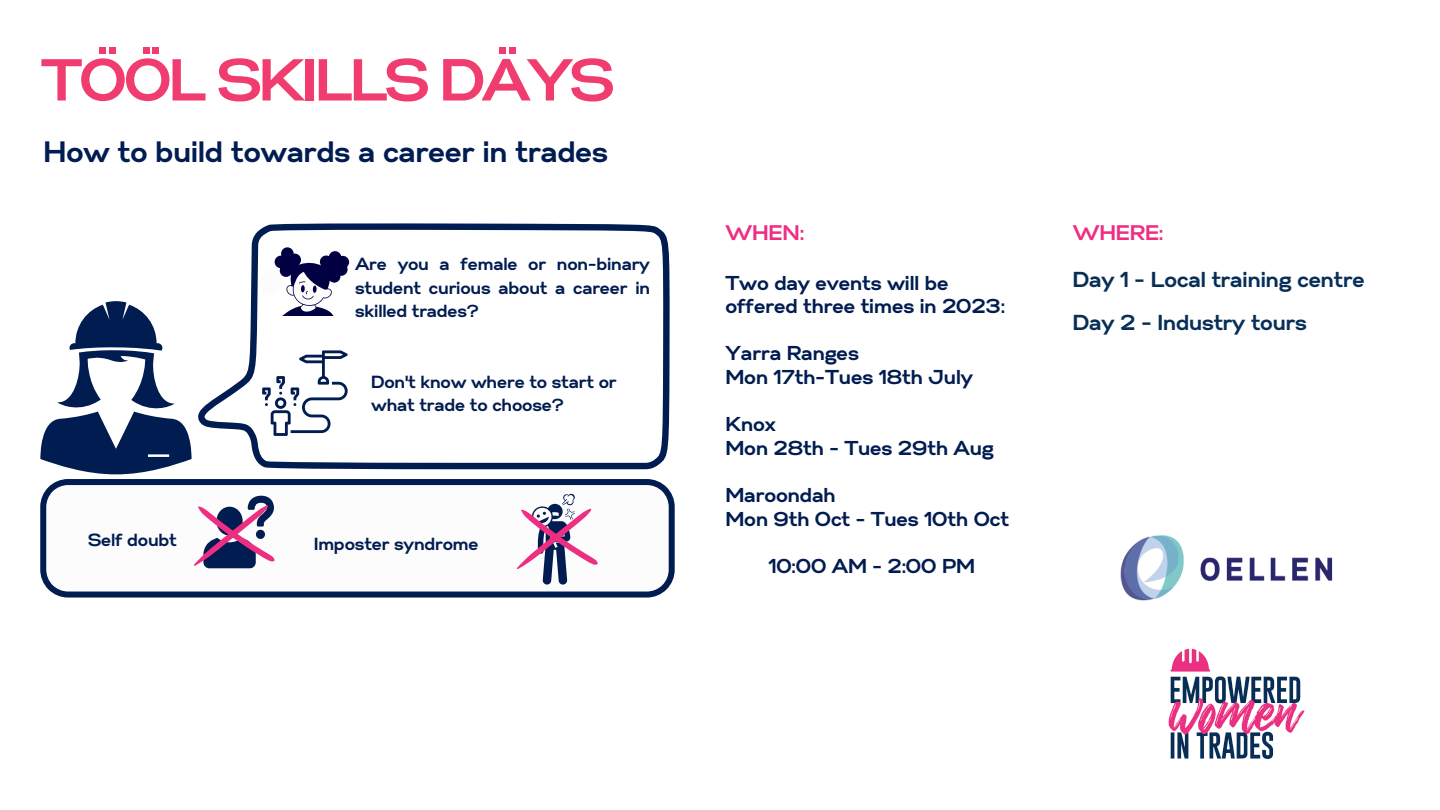
<style>
.page{position:relative;width:1440px;height:810px;background:#fff}
.page>*{position:absolute;margin:0;border:0;box-sizing:border-box;transform-origin:0 0}
.t1{font:700 59px "Gabriel Sans";letter-spacing:-.045em;color:#f03c6e}
.t2{font:700 57.7px "Gabriel Sans";color:#f03c6e}
.t3{font:700 29.5px "Gabriel Sans";color:#011c50}
.t4{font:700 21.6px "Gabriel Sans";color:#072e57}
.t5{font:700 21.1px "Gabriel Sans";color:#ee2e81}
.t6{font:700 20.1px/23.6px "Gabriel Sans";color:#011c50}
.t7{font:700 17.5px/23.6px "Gabriel Sans";color:#011c50;text-align:justify}
</style>
<div class="page">
<img style="left:1168px;top:648px;width:137px;height:111px">
<img style="left:1120px;top:535px;width:213px;height:66px">
<svg style="left:198px;top:223px;width:472px;height:246px"></svg>
<svg style="left:40px;top:301px;width:152px;height:173px"></svg>
<svg style="left:262px;top:350px;width:86px;height:86px"></svg>
<svg style="left:40px;top:479px;width:635px;height:119px"></svg>
<svg style="left:194px;top:496px;width:81px;height:72px"></svg>
<svg style="left:273px;top:247px;width:77px;height:69px"></svg>
<div style="left:260px;top:271px;width:22px;height:24px;background:#fcfcfd;border-radius:50%"></div>
<svg style="left:517px;top:493px;width:81px;height:92px"></svg>
<p class="t2" style="left:97px;top:9px;width:67px">.. ..</p>
<p class="t2" style="left:498px;top:9px;width:23px">..</p>
<p class="t1" style="left:42px;top:54px;width:575px">TOOL SKILLS DAYS</p>
<p class="t3" style="left:44px;top:139px;width:566px">How to build towards a career in trades</p>
<p class="t7" style="left:355px;top:253px;width:296px">Are you a female or non-binary student curious about a career in skilled trades?</p>
<p class="t7" style="left:371px;top:371px;width:247px">Don't know where to start or what trade to choose?</p>
<p class="t7" style="left:88px;top:529px;width:90px">Self doubt</p>
<p class="t7" style="left:314px;top:533px;width:166px">Imposter syndrome</p>
<p class="t5" style="left:726px;top:224px;width:80px">WHEN:</p>
<p class="t5" style="left:1073px;top:224px;width:92px">WHERE:</p>
<p class="t6" style="left:726px;top:272px;width:281px">Two day events will be offered three times in 2023:</p>
<p class="t6" style="left:726px;top:343px;width:135px">Yarra Ranges</p>
<p class="t6" style="left:726px;top:366px;width:249px">Mon 17th-Tues 18th July</p>
<p class="t6" style="left:726px;top:414px;width:52px">Knox</p>
<p class="t6" style="left:726px;top:437px;width:270px">Mon 28th - Tues 29th Aug</p>
<p class="t6" style="left:726px;top:485px;width:112px">Maroondah</p>
<p class="t6" style="left:726px;top:508px;width:285px">Mon 9th Oct - Tues 10th Oct</p>
<p class="t6" style="left:769px;top:556px;width:208px">10:00 AM - 2:00 PM</p>
<p class="t4" style="left:1073px;top:270px;width:293px">Day 1 - Local training centre</p>
<p class="t4" style="left:1073px;top:313px;width:236px">Day 2 - Industry tours</p>
</div>
